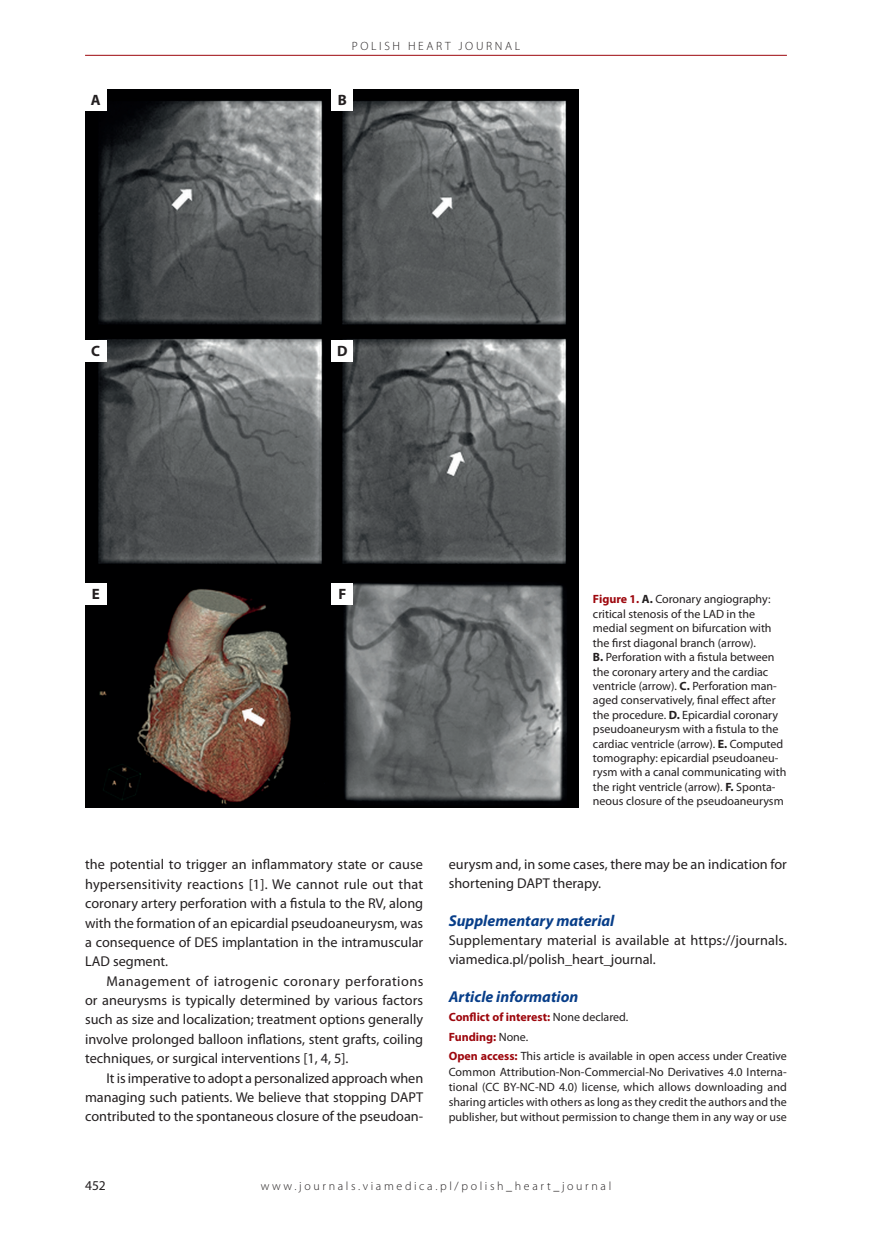
<style>
.page{position:relative;width:872px;height:1234px;background:#fff}
.page>*{position:absolute;margin:0;border:0;box-sizing:border-box;transform-origin:0 0}
.t1{font:italic 700 15.75px "Myriad Pro";color:#083e89}
.t2{font:700 15px "Myriad Pro";color:#231f20}
.t3{font:14.25px/19.4px "Myriad Pro";color:#231f20;text-align:justify}
.t4{font:13.5px "Myriad Pro";color:#231f20}
.t5{font:12px/14.4px "Myriad Pro";color:#231f20}
.t6{font:300 12px "Myriad Pro";letter-spacing:.22em;color:#231f20}
.s1{font-weight:700;color:#9d070d}
.s2{font-weight:700}
</style>
<div class="page">
<hr style="left:85px;top:55px;width:702px;height:1px;background:#9d070d">
<img style="left:85px;top:89px;width:493px;height:718px">
<div style="left:85px;top:89px;width:21px;height:22px;background:#fff"></div>
<div style="left:332px;top:89px;width:21px;height:22px;background:#fff"></div>
<div style="left:85px;top:340px;width:21px;height:21px;background:#fff"></div>
<div style="left:332px;top:340px;width:21px;height:21px;background:#fff"></div>
<div style="left:85px;top:583px;width:21px;height:21px;background:#fff"></div>
<div style="left:332px;top:583px;width:21px;height:21px;background:#fff"></div>
<p class="t6" style="left:352px;top:39px;width:170px">POLISH HEART JOURNAL</p>
<p class="t2" style="left:91px;top:90px;width:11px">A</p>
<p class="t2" style="left:338px;top:90px;width:11px">B</p>
<p class="t2" style="left:91px;top:341px;width:10px">C</p>
<p class="t2" style="left:337px;top:341px;width:12px">D</p>
<p class="t2" style="left:92px;top:583px;width:10px">E</p>
<p class="t2" style="left:338px;top:583px;width:9px">F</p>
<p class="t3" style="left:85px;top:854px;width:340px">the potential to trigger an inflammatory state or cause hypersensitivity reactions [1]. We cannot rule out that coronary artery perforation with a fistula to the RV, along with the formation of an epicardial pseudoaneurysm, was a consequence of DES implantation in the intramuscular LAD segment.</p>
<p class="t3" style="left:85px;top:970px;width:340px;text-indent:21px">Management of iatrogenic coronary perforations or aneurysms is typically determined by various factors such as size and localization; treatment options generally involve prolonged balloon inflations, stent grafts, coiling techniques, or surgical interventions [1, 4, 5].</p>
<p class="t3" style="left:85px;top:1067px;width:340px;text-indent:21px">It is imperative to adopt a personalized approach when managing such patients. We believe that stopping DAPT contributed to the spontaneous closure of the pseudoan-</p>
<p class="t5" style="left:593px;top:592px;width:195px"><span class="s1">Figure 1.</span> <span class="s2">A.</span> Coronary angiography: critical stenosis of the LAD in the medial segment on bifurcation with the first diagonal branch (arrow).<br><span class="s2">B.</span> Perforation with a fistula between the coronary artery and the cardiac ventricle (arrow). <span class="s2">C.</span> Perforation man&shy;aged conservatively, final effect after the procedure. <span class="s2">D.</span> Epicardial coronary pseudoaneurysm with a fistula to the cardiac ventricle (arrow). <span class="s2">E.</span> Computed tomography: epicardial pseudoaneu&shy;rysm with a canal communicating with the right ventricle (arrow). <span class="s2">F.</span> Sponta&shy;neous closure of the pseudoaneurysm</p>
<p class="t3" style="left:449px;top:854px;width:340px">eurysm and, in some cases, there may be an indication for shortening DAPT therapy.</p>
<h1 class="t1" style="left:449px;top:910px;width:167px">Supplementary material</h1>
<p class="t3" style="left:449px;top:930px;width:340px">Supplementary material is available at https://journals. viamedica.pl/polish_heart_journal.</p>
<h1 class="t1" style="left:449px;top:986px;width:131px">Article information</h1>
<p class="t5" style="left:449px;top:1007px;width:340px;line-height:19.5px"><span class="s1">Conflict of interest:</span> None declared.<br><span class="s1">Funding:</span> None.<br><span class="s1">Open access:</span> This article is available in open access under Creative</p>
<p class="t5" style="left:449px;top:1063px;width:340px;line-height:15.3px;text-align:justify">Common Attribution-Non-Commercial-No Derivatives 4.0 Interna&shy;tional (CC BY-NC-ND 4.0) license, which allows downloading and sharing articles with others as long as they credit the authors and the publisher, but without permission to change them in any way or use</p>
<p class="t4" style="left:85px;top:1176px;width:22px">452</p>
<p class="t6" style="left:261px;top:1179px;width:352px">www.journals.viamedica.pl/polish_heart_journal</p>
</div>
